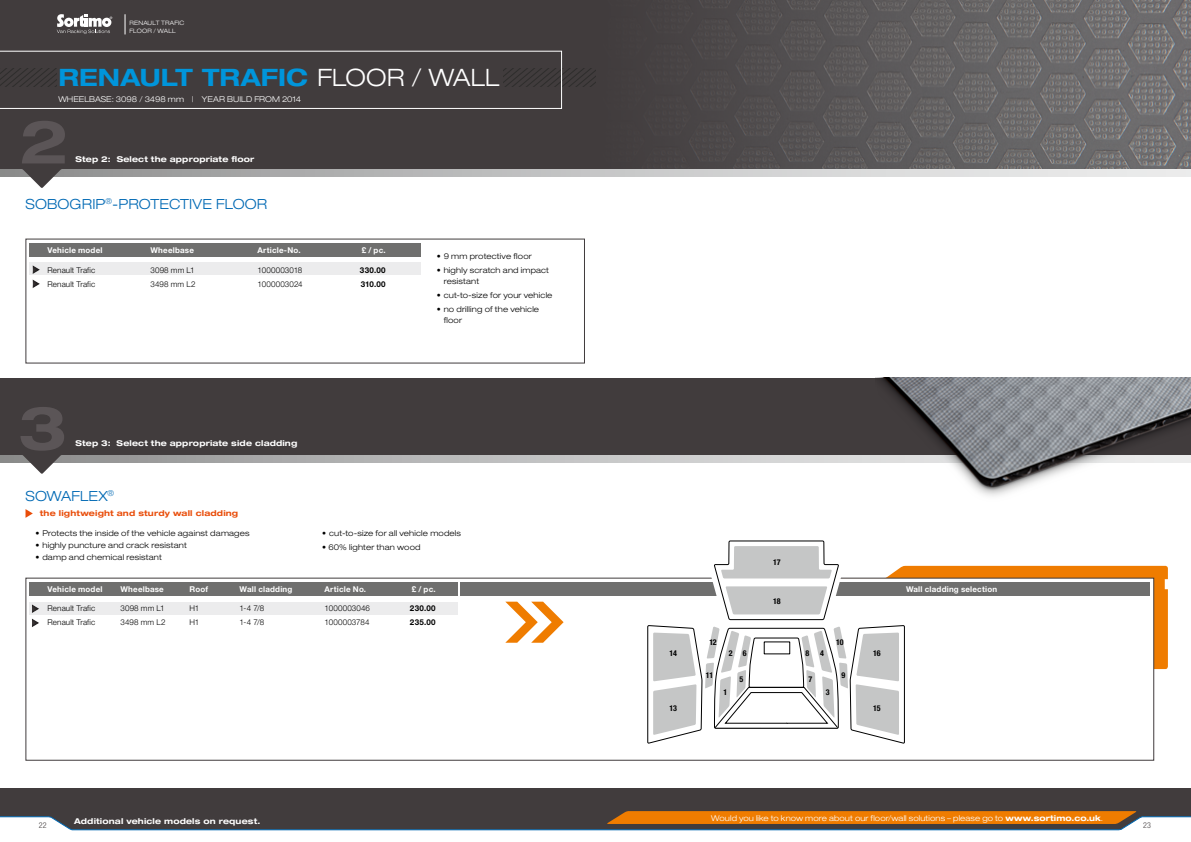
<style>
.page{position:relative;width:1191px;height:842px;background:#fff}
.page>*{position:absolute;margin:0;border:0;box-sizing:border-box;transform-origin:0 0}
.t1{font:700 expanded 60px "Helvetica Neue LT";color:#5b5557}
.t2{font:700 expanded 24px "Helvetica Neue LT";letter-spacing:.005em;color:#0095db}
.t3{font:300 expanded 14px "Helvetica Neue LT";letter-spacing:.01em;color:#0069b4}
.t4{font:300 expanded 8px/11px "Helvetica Neue LT";letter-spacing:.025em;color:#000}
.t5{font:300 8px "Helvetica Neue LT";letter-spacing:.015em;color:#000}
.t6{font:300 expanded 8px "Helvetica Neue LT";letter-spacing:.01em;color:#fff}
.t7{font:700 8px "Helvetica Neue LT";letter-spacing:.02em;color:#fff}
.t8{font:700 expanded 8px "Helvetica Neue LT";letter-spacing:.02em;color:#fff}
.t9{font:700 expanded 8px "Helvetica Neue LT";letter-spacing:.025em;color:#e94d0a}
.t10{font:700 condensed 8px "Helvetica Neue LT";letter-spacing:-.03em;color:#000}
.t11{font:700 8px "Helvetica Neue LT";letter-spacing:.035em;color:#000}
.t12{font:300 condensed 8px "Helvetica Neue LT";color:#413c3d}
.t13{font:300 expanded 6px/7.6px "Helvetica Neue LT";letter-spacing:.025em;color:#fff}
.s1{font-weight:300;color:#fff}
.s2{font-weight:700;font-stretch:normal}
.s3{font-weight:700}
</style>
<div class="page">
<div style="left:0;top:788px;width:1191px;height:54px;background:#413c3d"></div>
<svg style="left:72px;top:455px;width:803px;height:8px;background:#bababb"></svg>
<svg style="left:0;top:455px;width:72px;height:19px"></svg>
<svg style="left:595px;top:169px;width:596px;height:8px;background:#dadbdb"></svg>
<div style="left:0;top:0;width:1191px;height:169px;background:#413c3d"></div>
<div style="left:0;top:378px;width:1191px;height:77px;background:#413c3d"></div>
<svg style="left:26px;top:509px;width:7px;height:9px"></svg>
<img style="left:595px;top:0;width:596px;height:168px">
<img style="left:875px;top:378px;width:316px;height:118px">
<svg style="left:57px;top:14px;width:55px;height:20px"></svg>
<svg style="left:125px;top:14px;width:1px;height:20px"></svg>
<div style="left:30px;top:243px;width:391px;height:13px;background:#6f6f6e"></div>
<div style="left:30px;top:263px;width:391px;height:12px;background:#ececed"></div>
<div style="left:32px;top:256px;width:16px;height:26px;background:#000;opacity:.5"></div>
<svg style="left:33px;top:265px;width:7px;height:5px"></svg>
<div style="left:32px;top:270px;width:16px;height:26px;background:#000;opacity:.5"></div>
<svg style="left:842px;top:566px;width:325px;height:103px;background:#ec8a21"></svg>
<div style="left:26px;top:578px;width:1128px;height:183px;background:#fff;border:1px solid #413c3d"></div>
<div style="left:512px;top:582px;width:637px;height:13px;background:#6f6f6e"></div>
<svg style="left:505px;top:602px;width:58px;height:41px"></svg>
<div style="left:460px;top:582px;width:120px;height:13px;background:#6f6f6e"></div>
<div style="left:30px;top:602px;width:428px;height:12px;background:#ececed"></div>
<div style="left:30px;top:582px;width:428px;height:13px;background:#6f6f6e"></div>
<div style="left:31px;top:595px;width:16px;height:26px;background:#000;opacity:.5"></div>
<svg style="left:32px;top:604px;width:7px;height:5px"></svg>
<div style="left:31px;top:609px;width:16px;height:26px;background:#000;opacity:.5"></div>
<svg style="left:0;top:51px;width:595px;height:137px"></svg>
<svg style="left:647px;top:540px;width:192px;height:221px"></svg>
<svg style="left:653px;top:632px;width:43px;height:103px"></svg>
<svg style="left:710px;top:546px;width:132px;height:68px"></svg>
<svg style="left:705px;top:625px;width:199px;height:118px"></svg>
<svg style="left:0;top:811px;width:1191px;height:31px"></svg>
<p class="t13" style="left:129px;top:19px;width:57px">RENAULT TRAFIC<br>FLOOR / WALL</p>
<h2 class="t2" style="left:58px;top:63px;width:442px">RENAULT TRAFIC <span class="s1">FLOOR / WALL</span></h2>
<p class="t6" style="left:58px;top:95px;width:244px">WHEELBASE: 3098 / 3498 mm | YEAR BUILD FROM 2014</p>
<h1 class="t1" style="left:19px;top:104px;width:50px">2</h1>
<p class="t8" style="left:75px;top:154px;width:180px">Step 2: Select the appropriate floor</p>
<h3 class="t3" style="left:26px;top:195px;width:243px">SOBOGRIP<sup>®</sup>-PROTECTIVE FLOOR</h3>
<p class="t7" style="left:47px;top:245px;width:57px">Vehicle model</p>
<p class="t7" style="left:150px;top:245px;width:45px">Wheelbase</p>
<p class="t7" style="left:257px;top:245px;width:45px">Article-No.</p>
<p class="t7" style="left:362px;top:245px;width:25px">£ / pc.</p>
<p class="t5" style="left:47px;top:265px;width:49px">Renault Trafic</p>
<p class="t5" style="left:150px;top:265px;width:46px">3098 mm L1</p>
<p class="t5" style="left:257px;top:265px;width:46px">1000003018</p>
<p class="t11" style="left:360px;top:265px;width:27px">330.00</p>
<p class="t5" style="left:47px;top:279px;width:49px">Renault Trafic</p>
<p class="t5" style="left:150px;top:279px;width:46px">3498 mm L2</p>
<p class="t5" style="left:257px;top:279px;width:47px">1000003024</p>
<p class="t11" style="left:361px;top:279px;width:26px">310.00</p>
<h1 class="t1" style="left:18px;top:391px;width:50px">3</h1>
<p class="t8" style="left:75px;top:438px;width:223px">Step 3: Select the appropriate side cladding</p>
<h3 class="t3" style="left:26px;top:487px;width:90px">SOWAFLEX<sup>®</sup></h3>
<p class="t9" style="left:40px;top:508px;width:200px">the lightweight and sturdy wall cladding</p>
<p class="t4" style="left:437px;top:251px;width:97px">• 9 mm protective floor</p>
<p class="t4" style="left:444px;top:264px;width:107px;text-indent:-7px">• highly scratch and impact resistant</p>
<p class="t4" style="left:437px;top:289px;width:117px">• cut-to-size for your vehicle</p>
<p class="t4" style="left:444px;top:303px;width:97px;text-indent:-7px">• no drilling of the vehicle floor</p>
<p class="t4" style="left:35px;top:528px;width:216px">• Protects the inside of the vehicle against damages</p>
<p class="t4" style="left:35px;top:540px;width:153px">• highly puncture and crack resistant</p>
<p class="t4" style="left:35px;top:552px;width:128px">• damp and chemical resistant</p>
<p class="t4" style="left:322px;top:528px;width:140px">• cut-to-size for all vehicle models</p>
<p class="t4" style="left:322px;top:542px;width:100px"><span class="s2">•</span> 60% lighter than wood</p>
<p class="t10" style="left:773px;top:557px;width:9px">17</p>
<p class="t7" style="left:47px;top:584px;width:57px">Vehicle model</p>
<p class="t7" style="left:120px;top:584px;width:45px">Wheelbase</p>
<p class="t7" style="left:189px;top:584px;width:20px">Roof</p>
<p class="t7" style="left:239px;top:584px;width:54px">Wall cladding</p>
<p class="t7" style="left:324px;top:584px;width:43px">Article No.</p>
<p class="t7" style="left:412px;top:584px;width:25px">£ / pc.</p>
<p class="t7" style="left:906px;top:584px;width:93px">Wall cladding selection</p>
<p class="t5" style="left:47px;top:603px;width:49px">Renault Trafic</p>
<p class="t5" style="left:120px;top:603px;width:46px">3098 mm L1</p>
<p class="t5" style="left:189px;top:603px;width:11px">H1</p>
<p class="t5" style="left:239px;top:603px;width:26px">1-4 7/8</p>
<p class="t5" style="left:324px;top:603px;width:47px">1000003046</p>
<p class="t11" style="left:410px;top:603px;width:27px">230.00</p>
<p class="t5" style="left:47px;top:617px;width:49px">Renault Trafic</p>
<p class="t5" style="left:120px;top:617px;width:46px">3498 mm L2</p>
<p class="t5" style="left:189px;top:617px;width:11px">H1</p>
<p class="t5" style="left:239px;top:617px;width:26px">1-4 7/8</p>
<p class="t5" style="left:324px;top:617px;width:46px">1000003784</p>
<p class="t11" style="left:410px;top:617px;width:27px">235.00</p>
<p class="t10" style="left:669px;top:648px;width:9px">14</p>
<p class="t10" style="left:826px;top:687px;width:5px">3</p>
<p class="t10" style="left:773px;top:596px;width:9px">18</p>
<p class="t10" style="left:709px;top:637px;width:9px">12</p>
<p class="t10" style="left:836px;top:637px;width:9px">10</p>
<p class="t10" style="left:706px;top:670px;width:9px">11</p>
<p class="t10" style="left:841px;top:670px;width:5px">9</p>
<p class="t10" style="left:728px;top:648px;width:5px">2</p>
<p class="t10" style="left:743px;top:648px;width:5px">6</p>
<p class="t10" style="left:805px;top:648px;width:5px">8</p>
<p class="t10" style="left:739px;top:675px;width:5px">5</p>
<p class="t10" style="left:820px;top:648px;width:5px">4</p>
<p class="t10" style="left:873px;top:648px;width:9px">16</p>
<p class="t10" style="left:808px;top:675px;width:5px">7</p>
<p class="t10" style="left:723px;top:687px;width:5px">1</p>
<p class="t10" style="left:669px;top:703px;width:9px">13</p>
<p class="t10" style="left:873px;top:703px;width:9px">15</p>
<p class="t6" style="left:711px;top:813px;width:393px">Would you like to know more about our floor/wall solutions – please go to <span class="s3">www.sortimo.co.uk</span>.</p>
<p class="t8" style="left:74px;top:816px;width:188px">Additional vehicle models on request.</p>
<p class="t12" style="left:39px;top:821px;width:9px">22</p>
<p class="t12" style="left:1143px;top:821px;width:9px">23</p>
</div>
